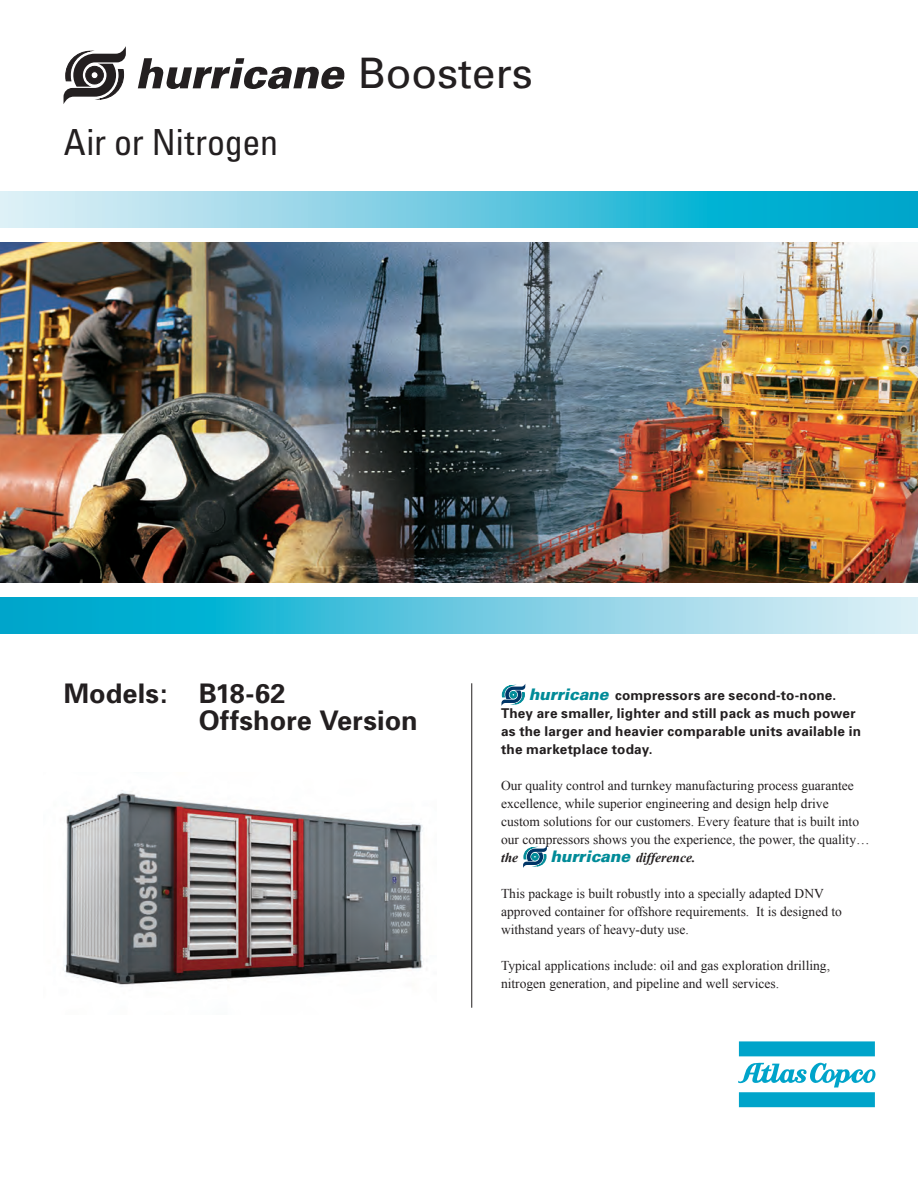
<style>
.page{position:relative;width:918px;height:1188px;background:#fff}
.page>*{position:absolute;margin:0;border:0;box-sizing:border-box;transform-origin:0 0}
.t1{font:42px "Univers";color:#231f20}
.t2{font:condensed 36px "Univers";letter-spacing:-.005em;color:#231f20}
.t3{font:700 27px "Univers";letter-spacing:.01em;color:#231f20}
.t4{font:italic 900 15.9px "Univers";letter-spacing:-.01em;color:#008b98}
.Body_front{font:13.5px/18px "Times New Roman";color:#231f20}
.Inleiding{font:700 13.5px/18px "Univers";letter-spacing:.015em;color:#231f20}
.Body_front-2{font:italic 700 13.5px "Times New Roman";color:#231f20}
.s1{font-weight:700;font-style:italic}
</style>
<div class="page">
<svg style="left:738px;top:1041px;width:138px;height:66px"></svg>
<svg style="left:0;top:191px;width:918px;height:36px;background:#65c9e0"></svg>
<svg style="left:0;top:598px;width:918px;height:36px;background:#63c9e0"></svg>
<img style="left:0;top:242px;width:918px;height:341px">
<hr style="left:471px;top:683px;width:1px;height:325px;background:#231f20">
<svg style="left:523px;top:846px;width:24px;height:22px"></svg>
<svg style="left:501px;top:684px;width:24px;height:22px"></svg>
<img style="left:63px;top:790px;width:360px;height:197px">
<svg style="left:64px;top:46px;width:62px;height:57px"></svg>
<svg style="left:138px;top:58px;width:207px;height:31px"></svg>
<p class="t2" style="left:64px;top:120px;width:216px">Air or Nitrogen</p>
<p class="t1" style="left:358px;top:49px;width:177px">Boosters</p>
<p class="t3" style="left:64px;top:677px;width:223px">Models: B18-62</p>
<p class="t4" style="left:529px;top:684px;width:81px">hurricane</p>
<p class="t3" style="left:199px;top:704px;width:220px">Offshore Version</p>
<p class="Inleiding" style="left:615px;top:686px;width:223px">compressors are second-to-none.</p>
<p class="Inleiding" style="left:501px;top:704px;width:361px">They are smaller, lighter and still pack as much power as the larger and heavier comparable units available in the marketplace today.</p>
<p class="Body_front" style="left:501px;top:776px;width:370px">Our quality control and turnkey manufacturing process guarantee excellence, while superior engineering and design help drive custom solutions for our customers. Every feature that is built into our compressors shows you the experience, the power, the quality… <span class="s1">the</span></p>
<p class="t4" style="left:550px;top:846px;width:81px">hurricane</p>
<p class="Body_front-2" style="left:636px;top:848px;width:61px">difference.</p>
<p class="Body_front" style="left:501px;top:884px;width:342px">This package is built robustly into a specially adapted DNV approved container for offshore requirements. It is designed to withstand years of heavy-duty use.</p>
<p class="Body_front" style="left:501px;top:956px;width:331px">Typical applications include: oil and gas exploration drilling, nitrogen generation, and pipeline and well services.</p>
</div>
